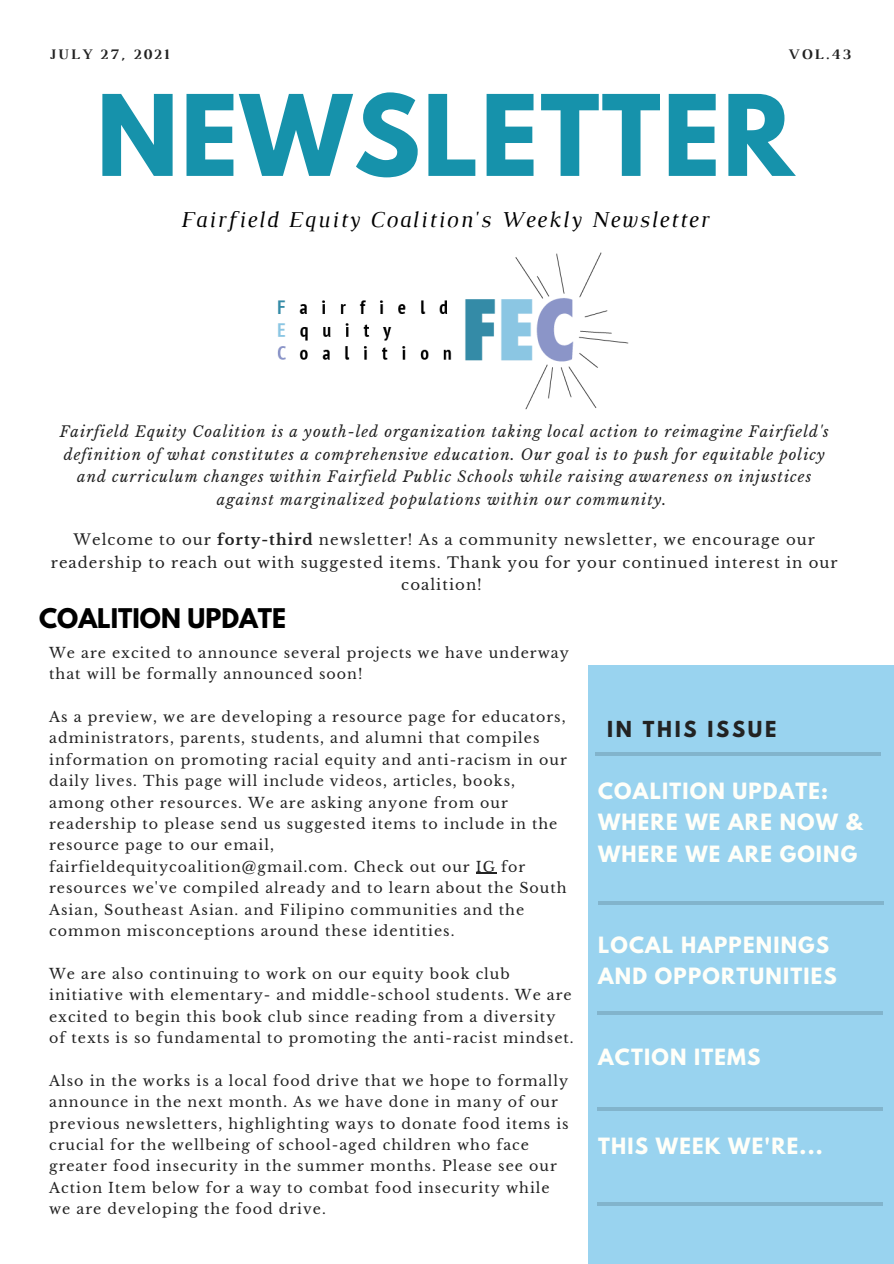
<style>
.page{position:relative;width:894px;height:1264px;background:#fff}
.page>*{position:absolute;margin:0;border:0;box-sizing:border-box;transform-origin:0 0}
.t1{font:700 99.3px "League Spartan";letter-spacing:.02em;color:#1692ab}
.t2{font:700 24px "League Spartan";color:#000}
.t3{font:italic 23.25px "Luthier";letter-spacing:.07em;color:#000}
.t4{font:700 19.8px/31.5px "League Spartan";letter-spacing:.06em;color:#fffff9}
.t5{font:700 19.5px "League Spartan";letter-spacing:.14em;color:#222}
.t6{font:italic 14.85px/22.5px "Libre Baskerville";letter-spacing:.07em;color:#222;text-align:center}
.t7{font:14.85px/22.5px "Libre Baskerville";letter-spacing:.07em;color:#222;text-align:center}
.t8{font:700 14.85px "Luthier";letter-spacing:.14em;color:#222}
.t9{font:14.25px/21.5px "Libre Baskerville";letter-spacing:.07em;color:#222}
.s1{font-weight:700}
</style>
<div class="page">
<div style="left:588px;top:665px;width:305px;height:598px;background:#99d3ef"></div>
<hr style="left:598px;top:901px;width:285px;height:3px;background:#000">
<hr style="left:597px;top:1011px;width:285px;height:3px;background:#000">
<svg style="left:597px;top:1107px;width:285px;height:3px"></svg>
<hr style="left:597px;top:1202px;width:285px;height:4px;background:#82b4cc">
<hr style="left:595px;top:752px;width:285px;height:4px;background:#82b4cc">
<img style="left:277px;top:252px;width:352px;height:158px">
<hr style="left:475px;top:872px;width:21px;height:2px;background:#222">
<p class="t8" style="left:49px;top:49px;width:121px">JULY 27, 2021</p>
<p class="t8" style="left:787px;top:49px;width:64px">VOL.43</p>
<p class="t1" style="left:96px;top:86px;width:698px">NEWSLETTER</p>
<p class="t3" style="left:180px;top:210px;width:529px">Fairfield Equity Coalition's Weekly Newsletter</p>
<p class="t6" style="left:60px;top:420px;width:770px">Fairfield Equity Coalition is a youth-led organization taking local action to reimagine Fairfield's definition of what constitutes a comprehensive education. Our goal is to push for equitable policy and curriculum changes within Fairfield Public Schools while raising awareness on injustices against marginalized populations within our community.</p>
<p class="t7" style="left:51px;top:528px;width:788px">Welcome to our <span class="s1">forty-third</span> newsletter! As a community newsletter, we encourage our readership to reach out with suggested items. Thank you for your continued interest in our coalition!</p>
<p class="t2" style="left:39px;top:606px;width:248px">COALITION UPDATE</p>
<p class="t9" style="left:49px;top:642px;width:521px">We are excited to announce several projects we have underway that will be formally announced soon!</p>
<p class="t9" style="left:49px;top:706px;width:519px">As a preview, we are developing a resource page for educators, administrators, parents, students, and alumni that compiles information on promoting racial equity and anti-racism in our daily lives. This page will include videos, articles, books, among other resources. We are asking anyone from our readership to please send us suggested items to include in the resource page to our email, fairfieldequitycoalition@gmail.com. Check out our IG for resources we've compiled already and to learn about the South Asian, Southeast Asian. and Filipino communities and the common misconceptions around these identities.</p>
<p class="t9" style="left:49px;top:963px;width:526px">We are also continuing to work on our equity book club initiative with elementary- and middle-school students. We are excited to begin this book club since reading from a diversity of texts is so fundamental to promoting the anti-racist mindset.</p>
<p class="t9" style="left:49px;top:1070px;width:521px">Also in the works is a local food drive that we hope to formally announce in the next month. As we have done in many of our previous newsletters, highlighting ways to donate food items is crucial for the wellbeing of school-aged children who face greater food insecurity in the summer months. Please see our Action Item below for a way to combat food insecurity while we are developing the food drive.</p>
<p class="t5" style="left:607px;top:719px;width:171px">IN THIS ISSUE</p>
<p class="t4" style="left:598px;top:777px;width:266px">COALITION UPDATE:<br>WHERE WE ARE NOW &amp;<br>WHERE WE ARE GOING</p>
<p class="t4" style="left:598px;top:931px;width:240px">LOCAL HAPPENINGS<br>AND OPPORTUNITIES</p>
<p class="t4" style="left:598px;top:1043px;width:164px">ACTION ITEMS</p>
<p class="t4" style="left:598px;top:1132px;width:226px">THIS WEEK WE'RE...</p>
</div>
